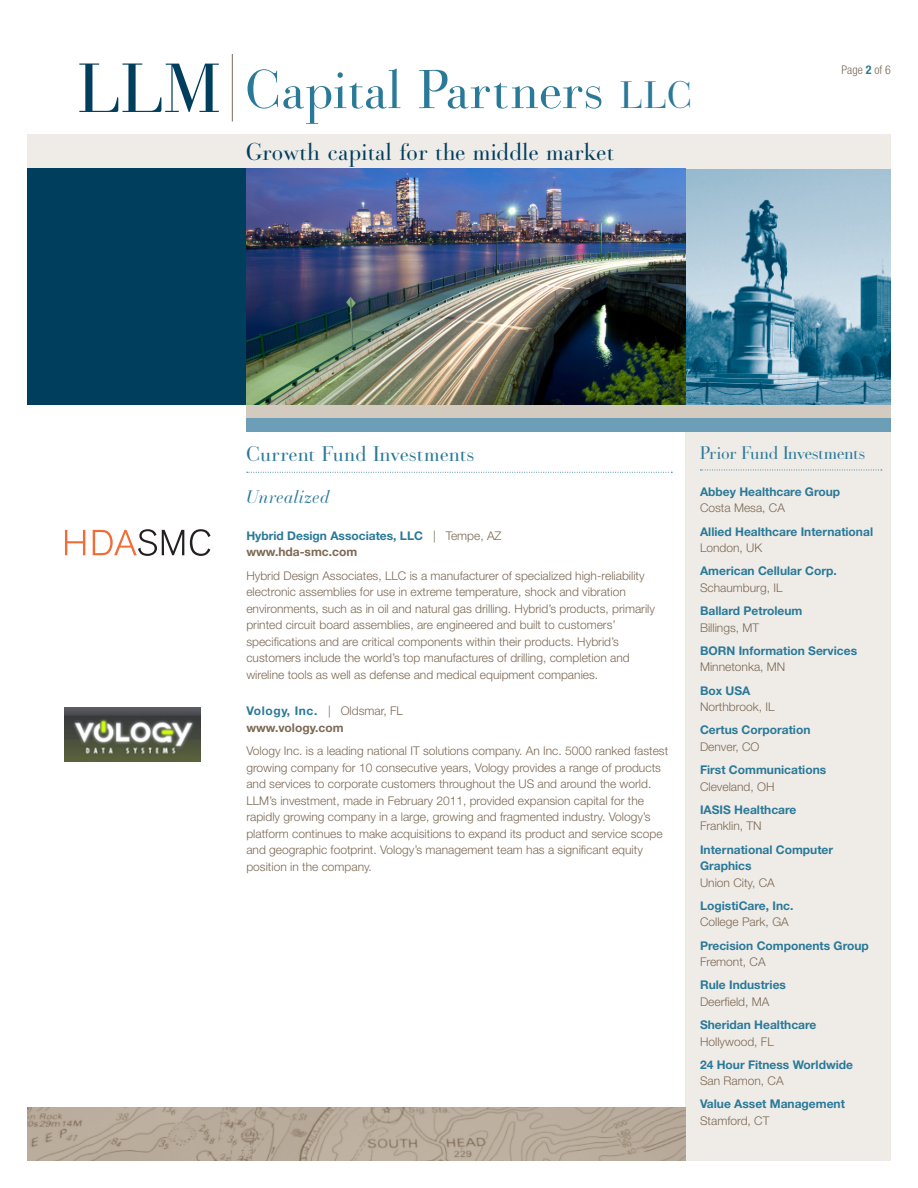
<style>
.page{position:relative;width:918px;height:1188px;background:#fff}
.page>*{position:absolute;margin:0;border:0;box-sizing:border-box;transform-origin:0 0}
.t1{font:54px "Bodoni Classic";letter-spacing:.025em;color:#2a7998}
.t2{font:24px "Bodoni Classic";letter-spacing:.025em;color:#003e5e}
.t3{font:21px "Bodoni Classic";letter-spacing:.025em;color:#2a7998}
.t4{font:18px "Bodoni Classic";color:#2a7998}
.t5{font:italic 18px "Bodoni Classic";letter-spacing:.05em;color:#2a7998}
.t6{font:300 12px/16.5px "Helvetica Neue LT Std";color:#7c6954}
.t7{font:700 12px/16.5px "Helvetica Neue LT Std";color:#2a7998}
.t8{font:700 12px/16.5px "Helvetica Neue LT Std";color:#7c6954}
.t9{font:300 condensed 12px "Helvetica Neue LT Std";color:#7c6954}
.s1{font-size:37.8px}
.s2{font-weight:700;color:#2a7998}
.s3{font-weight:300;color:#7c6954}
.s4{color:#7c6954}
.s5{color:#2a7998}
.s6{font-weight:300}
</style>
<div class="page">
<div style="left:685px;top:432px;width:206px;height:729px;background:#efece8"></div>
<img style="left:246px;top:169px;width:645px;height:236px">
<div style="left:27px;top:135px;width:864px;height:34px;background:#efece8"></div>
<div style="left:27px;top:169px;width:219px;height:236px;background:#003e5e"></div>
<div style="left:246px;top:405px;width:645px;height:13px;background:#d4cbc0"></div>
<div style="left:246px;top:418px;width:645px;height:14px;background:#6c9eb8"></div>
<svg style="left:247px;top:472px;width:425px;height:1px"></svg>
<svg style="left:700px;top:470px;width:182px;height:1px"></svg>
<img style="left:27px;top:1107px;width:658px;height:54px">
<hr style="left:232px;top:54px;width:1px;height:68px;background:#7c6954">
<svg style="left:79px;top:64px;width:140px;height:48px"></svg>
<svg style="left:65px;top:529px;width:146px;height:27px"></svg>
<img style="left:65px;top:707px;width:136px;height:55px">
<h1 class="t1" style="left:246px;top:56px;width:447px">Capital Partners <span class="s1">llc</span></h1>
<h2 class="t2" style="left:246px;top:137px;width:369px">Growth capital for the middle market</h2>
<p class="t9" style="left:842px;top:62px;width:51px">Page <span class="s2">2</span> of 6</p>
<h3 class="t3" style="left:246px;top:441px;width:229px">Current Fund Investments</h3>
<h3 class="t5" style="left:246px;top:486px;width:84px">Unrealized</h3>
<p class="t7" style="left:246px;top:527px;width:257px">Hybrid Design Associates, LLC <span class="s3">| Tempe, AZ </span><span class="s4">www.hda-smc.com</span></p>
<p class="t6" style="left:246px;top:567px;width:410px">Hybrid Design Associates, LLC is a manufacturer of specialized high-reliability electronic assemblies for use in extreme temperature, shock and vibration environments, such as in oil and natural gas drilling. Hybrid’s products, primarily printed circuit board assemblies, are engineered and built to customers’ specifications and are critical components within their products. Hybrid’s customers include the world’s top manufactures of drilling, completion and wireline tools as well as defense and medical equipment companies.</p>
<p class="t8" style="left:246px;top:703px;width:158px"><span class="s5">Vology, Inc.</span> <span class="s6">| Oldsmar, FL </span>www.vology.com</p>
<p class="t6" style="left:246px;top:742px;width:423px">Vology Inc. is a leading national IT solutions company. An Inc. 5000 ranked fastest growing company for 10 consecutive years, Vology provides a range of products and services to corporate customers throughout the US and around the world.<br>LLM’s investment, made in February 2011, provided expansion capital for the rapidly growing company in a large, growing and fragmented industry. Vology’s platform continues to make acquisitions to expand its product and service scope and geographic footprint. Vology’s management team has a significant equity position in the company.</p>
<h3 class="t4" style="left:700px;top:442px;width:166px">Prior Fund Investments</h3>
<p class="t7" style="left:700px;top:483px;width:142px">Abbey Healthcare Group</p>
<p class="t6" style="left:700px;top:500px;width:86px">Costa Mesa, CA</p>
<p class="t7" style="left:700px;top:523px;width:175px">Allied Healthcare International</p>
<p class="t6" style="left:700px;top:539px;width:64px">London, UK</p>
<p class="t7" style="left:700px;top:563px;width:138px">American Cellular Corp.</p>
<p class="t6" style="left:700px;top:579px;width:84px">Schaumburg, IL</p>
<p class="t7" style="left:700px;top:602px;width:104px">Ballard Petroleum</p>
<p class="t6" style="left:700px;top:619px;width:61px">Billings, MT</p>
<p class="t7" style="left:700px;top:642px;width:159px">BORN Information Services</p>
<p class="t6" style="left:700px;top:659px;width:87px">Minnetonka, MN</p>
<p class="t7" style="left:700px;top:682px;width:52px">Box USA</p>
<p class="t6" style="left:700px;top:698px;width:76px">Northbrook, IL</p>
<p class="t7" style="left:700px;top:722px;width:112px">Certus Corporation</p>
<p class="t6" style="left:700px;top:738px;width:61px">Denver, CO</p>
<p class="t7" style="left:700px;top:761px;width:128px">First Communications</p>
<p class="t6" style="left:700px;top:778px;width:76px">Cleveland, OH</p>
<p class="t7" style="left:700px;top:801px;width:98px">IASIS Healthcare</p>
<p class="t6" style="left:700px;top:818px;width:63px">Franklin, TN</p>
<p class="t7" style="left:700px;top:841px;width:135px">International Computer<br>Graphics</p>
<p class="t6" style="left:700px;top:874px;width:76px">Union City, CA</p>
<p class="t7" style="left:700px;top:897px;width:95px">LogistiCare, Inc.</p>
<p class="t6" style="left:700px;top:914px;width:90px">College Park, GA</p>
<p class="t7" style="left:700px;top:937px;width:170px">Precision Components Group</p>
<p class="t6" style="left:700px;top:953px;width:67px">Fremont, CA</p>
<p class="t7" style="left:700px;top:976px;width:87px">Rule Industries</p>
<p class="t6" style="left:700px;top:993px;width:71px">Deerfield, MA</p>
<p class="t7" style="left:700px;top:1016px;width:118px">Sheridan Healthcare</p>
<p class="t6" style="left:700px;top:1033px;width:75px">Hollywood, FL</p>
<p class="t7" style="left:700px;top:1056px;width:155px">24 Hour Fitness Worldwide</p>
<p class="t6" style="left:700px;top:1072px;width:85px">San Ramon, CA</p>
<p class="t7" style="left:700px;top:1096px;width:146px">Value Asset Management</p>
<p class="t6" style="left:700px;top:1112px;width:71px">Stamford, CT</p>
</div>
